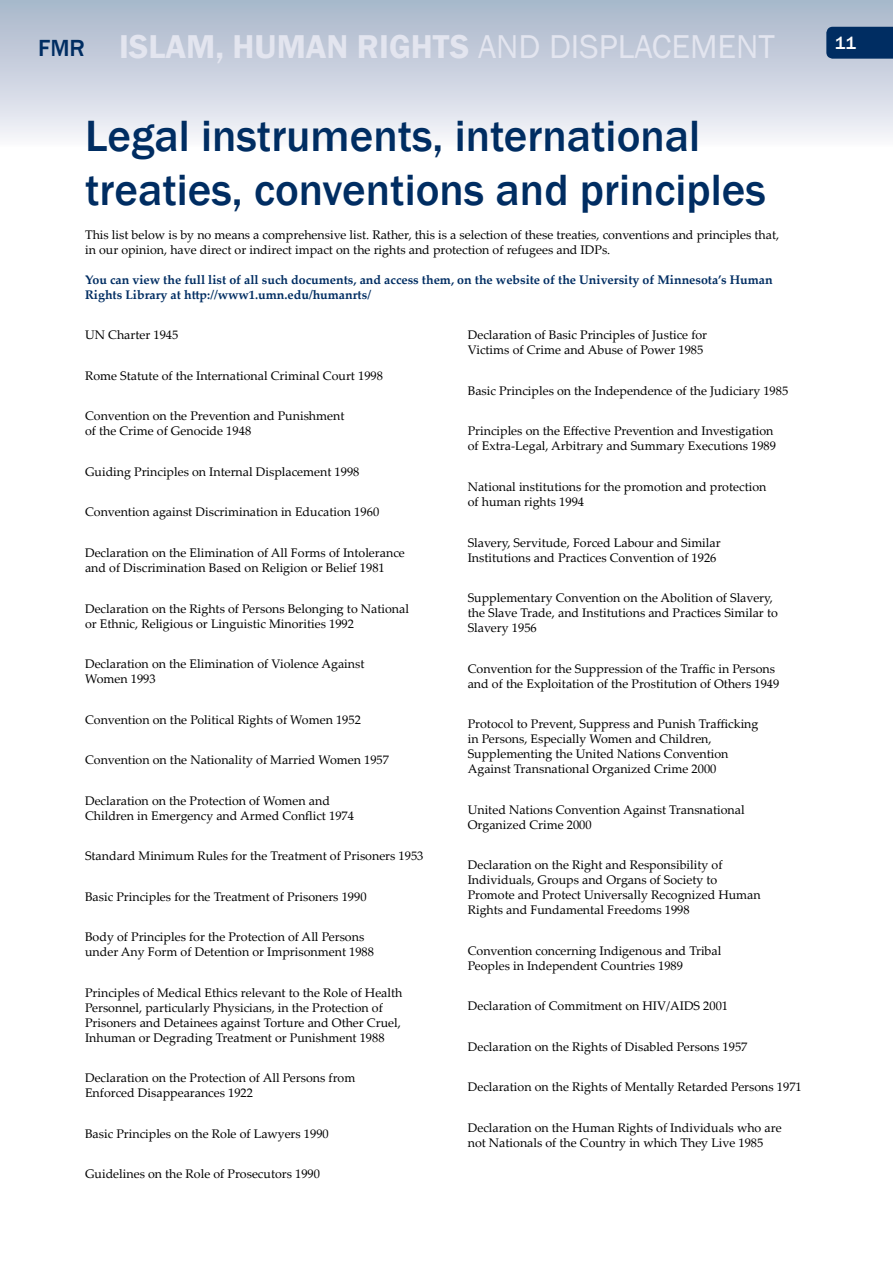
<style>
.page{position:relative;width:893px;height:1263px;background:#fff}
.page>*{position:absolute;margin:0;border:0;box-sizing:border-box;transform-origin:0 0}
.t1{font:500 45px/54px "Franklin Gothic";color:#002d62}
.t2{font:600 33.9px "Franklin Gothic";color:#e3e5ef}
.t3{font:500 18px "Franklin Gothic";color:#fff}
.t4{font:12.45px/15px "Palatino Linotype";color:#000}
.t5{font:700 12.45px/15px "Palatino Linotype";color:#002d62}
.s1{font-weight:500;font-size:24px;color:#002d62}
.s2{font-weight:400}
</style>
<div class="page">
<div style="left:0;top:0;width:893px;height:147px;background:linear-gradient(to bottom,#a6b4c9,#f6f5fa)"></div>
<div style="left:826px;top:27px;width:67px;height:32px;background:#002d62"></div>
<h2 class="t2" style="left:38px;top:26px;width:738px"><span class="s1">FMR</span> ISLAM, HUMAN RIGHTS <span class="s2">AND DISPLACEMENT</span></h2>
<h1 class="t1" style="left:85px;top:109px;width:682px">Legal instruments, international treaties, conventions and principles</h1>
<p class="t4" style="left:85px;top:227px;width:696px">This list below is by no means a comprehensive list. Rather, this is a selection of these treaties, conventions and principles that, in our opinion, have direct or indirect impact on the rights and protection of refugees and IDPs.</p>
<p class="t5" style="left:85px;top:272px;width:689px">You can view the full list of all such documents, and access them, on the website of the University of Minnesota’s Human<br>Rights Library at http://www1.umn.edu/humanrts/</p>
<p class="t4" style="left:85px;top:327px;width:95px">UN Charter 1945</p>
<p class="t4" style="left:85px;top:368px;width:299px">Rome Statute of the International Criminal Court 1998</p>
<p class="t4" style="left:85px;top:408px;width:261px">Convention on the Prevention and Punishment of the Crime of Genocide 1948</p>
<p class="t4" style="left:85px;top:464px;width:276px">Guiding Principles on Internal Displacement 1998</p>
<p class="t4" style="left:85px;top:504px;width:296px">Convention against Discrimination in Education 1960</p>
<p class="t4" style="left:85px;top:545px;width:321px">Declaration on the Elimination of All Forms of Intolerance and of Discrimination Based on Religion or Belief 1981</p>
<p class="t4" style="left:85px;top:600px;width:325px">Declaration on the Rights of Persons Belonging to National or Ethnic, Religious or Linguistic Minorities 1992</p>
<p class="t4" style="left:85px;top:656px;width:281px">Declaration on the Elimination of Violence Against<br>Women 1993</p>
<p class="t4" style="left:85px;top:711px;width:277px">Convention on the Political Rights of Women 1952</p>
<p class="t4" style="left:85px;top:752px;width:305px">Convention on the Nationality of Married Women 1957</p>
<p class="t4" style="left:85px;top:792px;width:270px">Declaration on the Protection of Women and<br>Children in Emergency and Armed Conflict 1974</p>
<p class="t4" style="left:85px;top:848px;width:340px">Standard Minimum Rules for the Treatment of Prisoners 1953</p>
<p class="t4" style="left:85px;top:888px;width:283px">Basic Principles for the Treatment of Prisoners 1990</p>
<p class="t4" style="left:85px;top:929px;width:291px">Body of Principles for the Protection of All Persons under Any Form of Detention or Imprisonment 1988</p>
<p class="t4" style="left:85px;top:984px;width:319px">Principles of Medical Ethics relevant to the Role of Health Personnel, particularly Physicians, in the Protection of Prisoners and Detainees against Torture and Other Cruel, Inhuman or Degrading Treatment or Punishment 1988</p>
<p class="t4" style="left:85px;top:1070px;width:272px">Declaration on the Protection of All Persons from<br>Enforced Disappearances 1922</p>
<p class="t4" style="left:85px;top:1125px;width:245px">Basic Principles on the Role of Lawyers 1990</p>
<p class="t4" style="left:85px;top:1166px;width:237px">Guidelines on the Role of Prosecutors 1990</p>
<p class="t4" style="left:468px;top:327px;width:241px">Declaration of Basic Principles of Justice for<br>Victims of Crime and Abuse of Power 1985</p>
<p class="t4" style="left:468px;top:383px;width:322px">Basic Principles on the Independence of the Judiciary 1985</p>
<p class="t4" style="left:468px;top:423px;width:310px">Principles on the Effective Prevention and Investigation of Extra-Legal, Arbitrary and Summary Executions 1989</p>
<p class="t4" style="left:468px;top:479px;width:300px">National institutions for the promotion and protection of human rights 1994</p>
<p class="t4" style="left:468px;top:534px;width:254px">Slavery, Servitude, Forced Labour and Similar<br>Institutions and Practices Convention of 1926</p>
<p class="t4" style="left:468px;top:590px;width:312px">Supplementary Convention on the Abolition of Slavery, the Slave Trade, and Institutions and Practices Similar to<br>Slavery 1956</p>
<p class="t4" style="left:468px;top:660px;width:313px">Convention for the Suppression of the Traffic in Persons and of the Exploitation of the Prostitution of Others 1949</p>
<p class="t4" style="left:468px;top:716px;width:292px">Protocol to Prevent, Suppress and Punish Trafficking in Persons, Especially Women and Children, Supplementing the United Nations Convention Against Transnational Organized Crime 2000</p>
<p class="t4" style="left:468px;top:801px;width:278px">United Nations Convention Against Transnational<br>Organized Crime 2000</p>
<p class="t4" style="left:468px;top:857px;width:294px">Declaration on the Right and Responsibility of Individuals, Groups and Organs of Society to Promote and Protect Universally Recognized Human Rights and Fundamental Freedoms 1998</p>
<p class="t4" style="left:468px;top:942px;width:255px">Convention concerning Indigenous and Tribal<br>Peoples in Independent Countries 1989</p>
<p class="t4" style="left:468px;top:998px;width:262px">Declaration of Commitment on HIV/AIDS 2001</p>
<p class="t4" style="left:468px;top:1038px;width:281px">Declaration on the Rights of Disabled Persons 1957</p>
<p class="t4" style="left:468px;top:1079px;width:336px">Declaration on the Rights of Mentally Retarded Persons 1971</p>
<p class="t4" style="left:468px;top:1119px;width:315px">Declaration on the Human Rights of Individuals who are not Nationals of the Country in which They Live 1985</p>
<h3 class="t3" style="left:835px;top:32px;width:23px">11</h3>
</div>
